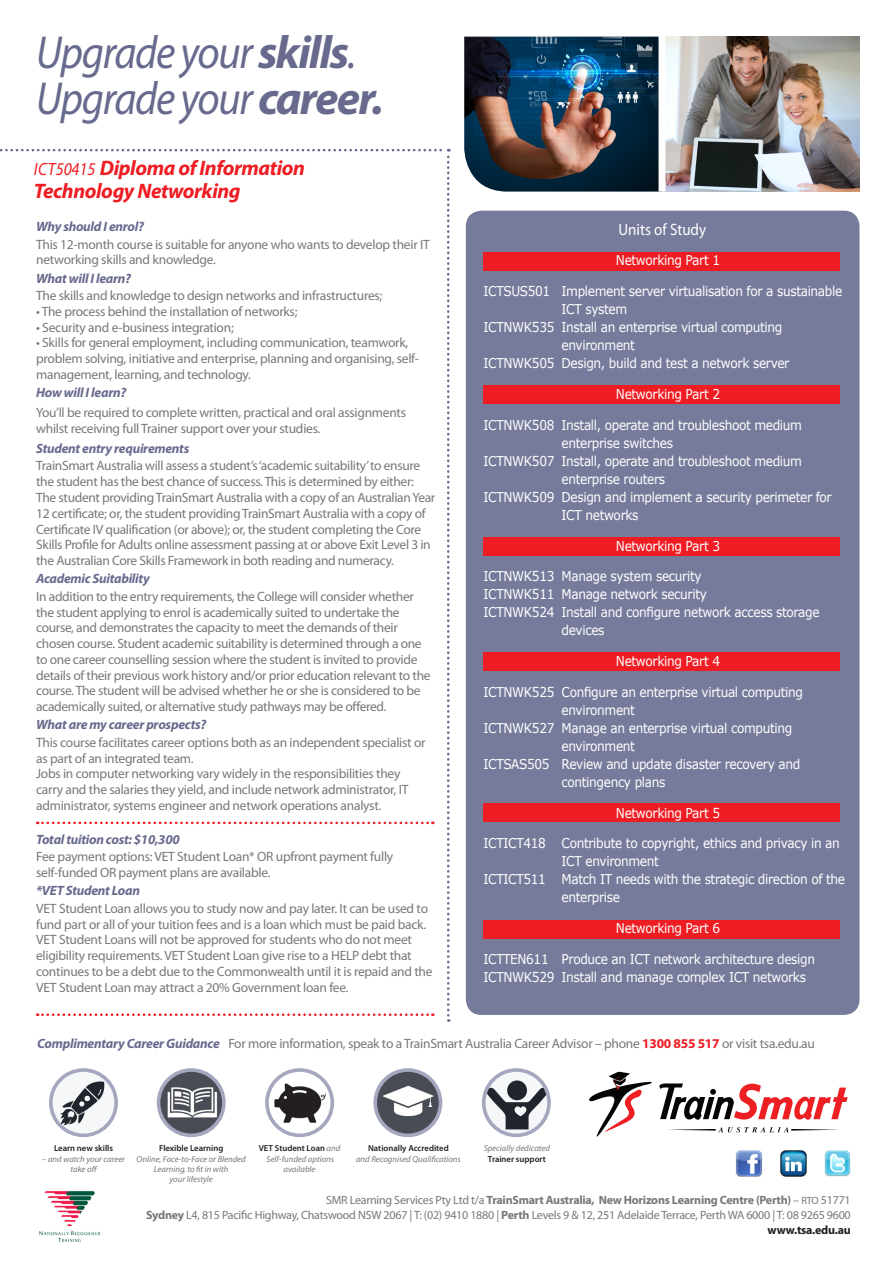
<style>
.page{position:relative;width:893px;height:1263px;background:#fff}
.page>*{position:absolute;margin:0;border:0;box-sizing:border-box;transform-origin:0 0}
.t1{font:italic 46.5px/46.5px "Myriad Pro";letter-spacing:-.03em;color:#676a8d;scale:.91 1}
.t2{font:italic 700 21px/22.5px "Myriad Pro";letter-spacing:-.02em;color:#ee1d23}
.t3{font:16.5px "Myriad Pro";color:#fff;scale:.91 1}
.t4{font:13.5px/15.8px "Myriad Pro";letter-spacing:-.025em;color:#76787b}
.t5{font:13.5px/18px "Verdana";letter-spacing:-.03em;color:#fff;scale:.9 1}
.t6{font:italic 700 13.5px "Myriad Pro";letter-spacing:-.02em;color:#676a8d}
.t7{font:12px/15px "Myriad Pro";letter-spacing:-.02em;color:#76787b;text-align:right}
.t8{font:italic 8.7px/10.2px "Myriad Pro";color:#76787b;text-align:center}
.t9{font:600 8.7px "Myriad Pro";color:#231f20}
.s1{font-weight:700}
.s2{font-weight:400;font-size:17.7px}
.s3{font-weight:400;font-size:18px}
.s4{font-weight:700;font-style:italic;color:#676a8d}
.s5{font-weight:700;color:#ee1d23}
.s6{font-weight:600;font-style:normal;color:#231f20}
.s7{font-size:10.5px}
.s8{font-weight:700;color:#231f20}
</style>
<div class="page">
<img style="left:464px;top:37px;width:396px;height:155px">
<div style="left:658px;top:17px;width:7px;height:175px;background:#fff"></div>
<div style="left:466px;top:211px;width:393px;height:804px;background:#777b9b;border-radius:15px"></div>
<div style="left:484px;top:252px;width:356px;height:19px;background:#ee1d23"></div>
<div style="left:484px;top:537px;width:356px;height:19px;background:#ee1d23"></div>
<div style="left:484px;top:652px;width:356px;height:19px;background:#ee1d23"></div>
<div style="left:484px;top:803px;width:356px;height:18px;background:#ee1d23"></div>
<div style="left:484px;top:385px;width:356px;height:19px;background:#ee1d23"></div>
<div style="left:484px;top:920px;width:356px;height:19px;background:#ee1d23"></div>
<img style="left:51px;top:1070px;width:65px;height:65px;border-radius:33px">
<div style="left:49px;top:1068px;width:69px;height:69px;border:4px solid #a5a7bf;border-radius:50%"></div>
<img style="left:159px;top:1070px;width:65px;height:65px;border-radius:33px">
<div style="left:157px;top:1068px;width:69px;height:69px;border:4px solid #a5a7bf;border-radius:50%"></div>
<img style="left:267px;top:1070px;width:65px;height:65px">
<div style="left:265px;top:1068px;width:69px;height:69px;border:4px solid #a5a7bf;border-radius:50%"></div>
<img style="left:375px;top:1070px;width:66px;height:65px;border-radius:33px">
<div style="left:373px;top:1068px;width:69px;height:69px;border:4px solid #a5a7bf;border-radius:50%"></div>
<img style="left:484px;top:1070px;width:65px;height:65px;border-radius:33px">
<div style="left:482px;top:1068px;width:69px;height:69px;border:4px solid #a5a7bf;border-radius:50%"></div>
<img style="left:736px;top:1151px;width:26px;height:26px">
<img style="left:780px;top:1151px;width:26px;height:26px">
<img style="left:824px;top:1151px;width:27px;height:26px">
<svg style="left:589px;top:1072px;width:259px;height:65px"></svg>
<img style="left:39px;top:1191px;width:62px;height:51px">
<svg style="left:0;top:149px;width:450px;height:873px"></svg>
<p class="t1" style="left:36px;top:28px;width:384px">Upgrade your <span class="s1">skills</span>.<br>Upgrade your <span class="s1">career.</span></p>
<p class="t2" style="left:34px;top:156px;width:273px"><span class="s2">ICT</span><span class="s3">50415</span> Diploma of Information<br>Technology Networking</p>
<p class="t6" style="left:36px;top:218px;width:109px">Why should I enrol?</p>
<p class="t4" style="left:36px;top:236px;width:395px">This 12-month course is suitable for anyone who wants to develop their IT networking skills and knowledge.</p>
<p class="t6" style="left:36px;top:269px;width:97px">What will I learn?</p>
<p class="t4" style="left:36px;top:288px;width:348px">The skills and knowledge to design networks and infrastructures;</p>
<p class="t4" style="left:36px;top:303px;width:263px">• The process behind the installation of networks;</p>
<p class="t4" style="left:36px;top:319px;width:199px">• Security and e-business integration;</p>
<p class="t4" style="left:36px;top:335px;width:384px">• Skills for general employment, including communication, teamwork, problem solving, initiative and enterprise, planning and organising, self&shy;management, learning, and technology.</p>
<p class="t6" style="left:36px;top:384px;width:92px">How will I learn?</p>
<p class="t4" style="left:36px;top:405px;width:371px">You’ll be required to complete written, practical and oral assignments whilst receiving full Trainer support over your studies.</p>
<p class="t6" style="left:36px;top:440px;width:155px">Student entry requirements</p>
<p class="t4" style="left:36px;top:458px;width:401px">TrainSmart Australia will assess a student’s ‘academic suitability’ to ensure the student has the best chance of success. This is determined by either:<br>The student providing TrainSmart Australia with a copy of an Australian Year 12 certificate; or, the student providing TrainSmart Australia with a copy of Certificate IV qualification (or above); or, the student completing the Core Skills Profile for Adults online assessment passing at or above Exit Level 3 in the Australian Core Skills Framework in both reading and numeracy.</p>
<p class="t6" style="left:36px;top:570px;width:115px">Academic Suitability</p>
<p class="t4" style="left:36px;top:588px;width:396px">In addition to the entry requirements, the College will consider whether the student applying to enrol is academically suited to undertake the course, and demonstrates the capacity to meet the demands of their chosen course. Student academic suitability is determined through a one to one career counselling session where the student is invited to provide details of their previous work history and/or prior education relevant to the course. The student will be advised whether he or she is considered to be academically suited, or alternative study pathways may be offered.</p>
<p class="t6" style="left:36px;top:716px;width:172px">What are my career prospects?</p>
<p class="t4" style="left:36px;top:734px;width:391px">This course facilitates career options both as an independent specialist or as part of an integrated team.</p>
<p class="t4" style="left:36px;top:766px;width:374px">Jobs in computer networking vary widely in the responsibilities they carry and the salaries they yield, and include network administrator, IT administrator, systems engineer and network operations analyst.</p>
<p class="t6" style="left:36px;top:830px;width:145px">Total tuition cost: $10,300</p>
<p class="t4" style="left:36px;top:849px;width:359px">Fee payment options: VET Student Loan* OR upfront payment fully self-funded OR payment plans are available.</p>
<p class="t6" style="left:36px;top:882px;width:105px">*VET Student Loan</p>
<p class="t4" style="left:36px;top:900px;width:398px">VET Student Loan allows you to study now and pay later. It can be used to fund part or all of your tuition fees and is a loan which must be paid back.<br>VET Student Loans will not be approved for students who do not meet eligibility requirements. VET Student Loan give rise to a HELP debt that continues to be a debt due to the Commonwealth until it is repaid and the VET Student Loan may attract a 20% Government loan fee.</p>
<p class="t3" style="left:619px;top:220px;width:98px">Units of Study</p>
<p class="t5" style="left:616px;top:251px;width:117px">Networking Part 1</p>
<p class="t5" style="left:484px;top:282px;width:400px">ICTSUS501 Implement server virtualisation for a sustainable</p>
<p class="t5" style="left:562px;top:300px;width:75px">ICT system</p>
<p class="t5" style="left:484px;top:318px;width:334px">ICTNWK535 Install an enterprise virtual computing</p>
<p class="t5" style="left:562px;top:336px;width:83px">environment</p>
<p class="t5" style="left:484px;top:354px;width:341px">ICTNWK505 Design, build and test a network server</p>
<p class="t5" style="left:616px;top:385px;width:117px">Networking Part 2</p>
<p class="t5" style="left:484px;top:416px;width:355px">ICTNWK508 Install, operate and troubleshoot medium</p>
<p class="t5" style="left:562px;top:434px;width:125px">enterprise switches</p>
<p class="t5" style="left:484px;top:452px;width:355px">ICTNWK507 Install, operate and troubleshoot medium</p>
<p class="t5" style="left:562px;top:470px;width:117px">enterprise routers</p>
<p class="t5" style="left:484px;top:488px;width:388px">ICTNWK509 Design and implement a security perimeter for</p>
<p class="t5" style="left:562px;top:506px;width:87px">ICT networks</p>
<p class="t5" style="left:616px;top:536px;width:117px">Networking Part 3</p>
<p class="t5" style="left:484px;top:567px;width:244px">ICTNWK513 Manage system security</p>
<p class="t5" style="left:484px;top:585px;width:250px">ICTNWK511 Manage network security</p>
<p class="t5" style="left:484px;top:603px;width:375px">ICTNWK524 Install and configure network access storage</p>
<p class="t5" style="left:562px;top:621px;width:49px">devices</p>
<p class="t5" style="left:616px;top:652px;width:117px">Networking Part 4</p>
<p class="t5" style="left:484px;top:683px;width:356px">ICTNWK525 Configure an enterprise virtual computing</p>
<p class="t5" style="left:562px;top:701px;width:83px">environment</p>
<p class="t5" style="left:484px;top:719px;width:345px">ICTNWK527 Manage an enterprise virtual computing</p>
<p class="t5" style="left:562px;top:737px;width:83px">environment</p>
<p class="t5" style="left:484px;top:755px;width:353px">ICTSAS505 Review and update disaster recovery and</p>
<p class="t5" style="left:562px;top:773px;width:117px">contingency plans</p>
<p class="t5" style="left:616px;top:803px;width:117px">Networking Part 5</p>
<p class="t5" style="left:484px;top:834px;width:397px">ICTICT418 Contribute to copyright, ethics and privacy in an</p>
<p class="t5" style="left:562px;top:852px;width:110px">ICT environment</p>
<p class="t5" style="left:484px;top:870px;width:403px">ICTICT511 Match IT needs with the strategic direction of the</p>
<p class="t5" style="left:562px;top:888px;width:67px">enterprise</p>
<p class="t5" style="left:616px;top:919px;width:117px">Networking Part 6</p>
<p class="t5" style="left:484px;top:950px;width:370px">ICTTEN611 Produce an ICT network architecture design<br>ICTNWK529 Install and manage complex ICT networks</p>
<p class="t4" style="left:37px;top:1035px;width:779px"><span class="s4">Complimentary Career Guidance</span> For more information, speak to a TrainSmart Australia Career Advisor – phone <span class="s5">1300 855 517</span> or visit tsa.edu.au</p>
<p class="t9" style="left:54px;top:1143px;width:61px">Learn new skills</p>
<p class="t8" style="left:42px;top:1153px;width:84px">– and watch your career take off</p>
<p class="t8" style="left:137px;top:1143px;width:111px"><span class="s6">Flexible Learning<br></span>Online, Face-to-Face or Blended<br>Learning, to fit in with<br>your lifestyle</p>
<p class="t8" style="left:259px;top:1143px;width:83px"><span class="s6">VET Student Loan</span> and<br>Self-funded options available</p>
<p class="t8" style="left:356px;top:1143px;width:106px"><span class="s6">Nationally Accredited<br></span>and Recognised Qualifications</p>
<p class="t8" style="left:484px;top:1143px;width:68px">Specially dedicated<br><span class="s6">Trainer support</span></p>
<p class="t7" style="left:146px;top:1192px;width:706px">SMR Learning Services Pty Ltd t/a <span class="s1">TrainSmart Australia, New Horizons Learning Centre (Perth)</span> – <span class="s7">RTO</span> 51771<br><span class="s1">Sydney</span> L4, 815 Pacific Highway, Chatswood NSW 2067 | T: (02) 9410 1880 | <span class="s1">Perth</span> Levels 9 &amp; 12, 251 Adelaide Terrace, Perth WA 6000 | T: 08 9265 9600 <span class="s8">www.tsa.edu.au</span></p>
</div>
